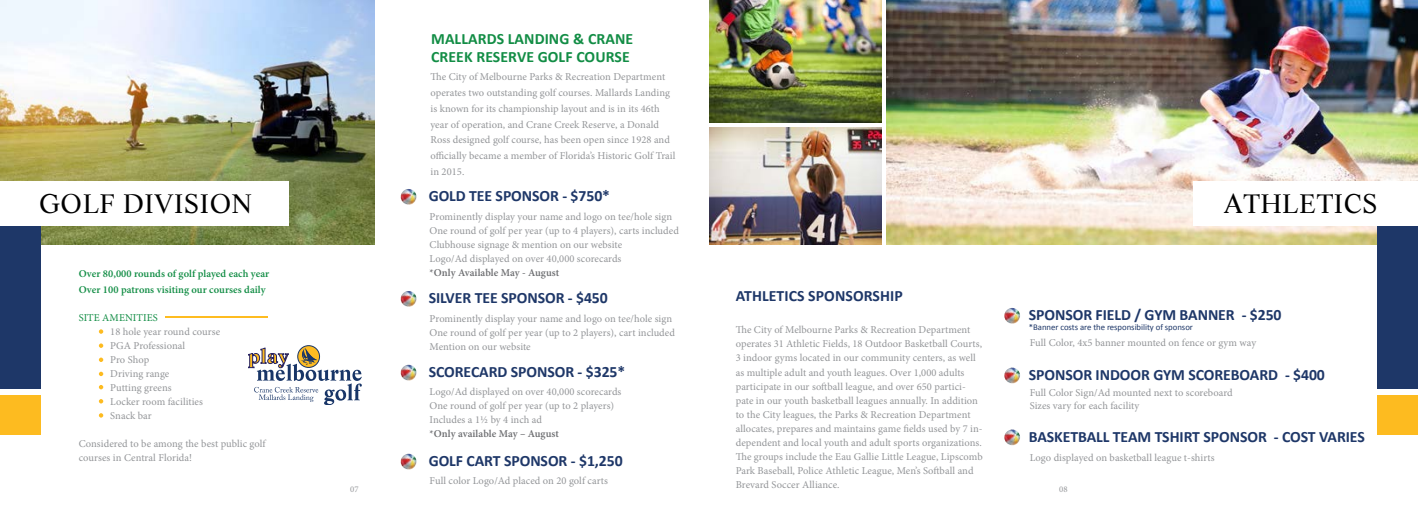
<style>
.page{position:relative;width:1418px;height:520px;background:#fff}
.page>*{position:absolute;margin:0;border:0;box-sizing:border-box;transform-origin:0 0}
.t1{font:26.25px "Life";letter-spacing:.025em;color:#000}
.t2{font:700 15.75px "Calibri";letter-spacing:-.005em;color:#1e3768}
.t3{font:700 15.75px/17.5px "Calibri";letter-spacing:.005em;color:#128d45}
.t4{font:10.5px/14px "Minion Pro";letter-spacing:.005em;color:#939598}
.t5{font:600 10.5px/15.8px "Minion Pro";letter-spacing:.005em;color:#128d45}
.t6{font:600 10.5px "Minion Pro";letter-spacing:.005em;color:#6d6e71}
.t7{font:10.5px "Minion Pro";letter-spacing:.005em;color:#128d45}
.t8{font:8.75px "Calibri";letter-spacing:-.005em;color:#1e3768}
.t9{font:8.75px "Minion Pro";color:#939598}
</style>
<div class="page">
<img style="left:886px;top:0;width:532px;height:244px">
<img style="left:709px;top:127px;width:172px;height:117px">
<img style="left:709px;top:0;width:172px;height:122px">
<img style="left:0;top:0;width:375px;height:244px">
<div style="left:0;top:225px;width:41px;height:163px;background:#1e3768"></div>
<div style="left:1377px;top:225px;width:41px;height:163px;background:#1e3768"></div>
<div style="left:0;top:181px;width:288px;height:44px;background:#fff"></div>
<div style="left:1193px;top:181px;width:225px;height:44px;background:#fff"></div>
<svg style="left:99px;top:329px;width:4px;height:5px"></svg>
<svg style="left:99px;top:343px;width:4px;height:5px"></svg>
<svg style="left:99px;top:357px;width:4px;height:5px"></svg>
<svg style="left:99px;top:372px;width:4px;height:4px"></svg>
<svg style="left:99px;top:385px;width:4px;height:4px"></svg>
<svg style="left:99px;top:399px;width:4px;height:4px"></svg>
<svg style="left:99px;top:413px;width:4px;height:4px"></svg>
<hr style="left:165px;top:316px;width:103px;height:2px;background:#febc20">
<img style="left:400px;top:291px;width:16px;height:16px">
<img style="left:400px;top:189px;width:16px;height:16px">
<img style="left:400px;top:365px;width:16px;height:15px">
<img style="left:400px;top:454px;width:16px;height:15px">
<img style="left:1004px;top:308px;width:16px;height:16px">
<img style="left:1004px;top:429px;width:16px;height:16px">
<img style="left:1004px;top:367px;width:16px;height:16px">
<svg style="left:298px;top:345px;width:21px;height:22px"></svg>
<div style="left:297px;top:345px;width:23px;height:22px;border:1px solid #183567;border-radius:50%"></div>
<svg style="left:248px;top:348px;width:114px;height:57px"></svg>
<div style="left:0;top:396px;width:41px;height:39px;background:#fdbb20"></div>
<div style="left:1377px;top:396px;width:41px;height:39px;background:#fdbb20"></div>
<h2 class="t3" style="left:431px;top:30px;width:203px">MALLARDS LANDING &amp; CRANE<br>CREEK RESERVE GOLF COURSE</h2>
<p class="t4" style="left:430px;top:69px;width:246px;line-height:15.8px">The City of Melbourne Parks &amp; Recreation Department operates two outstanding golf courses. Mallards Landing is known for its championship layout and is in its 46th year of operation, and Crane Creek Reserve, a Donald Ross designed golf course, has been open since 1928 and officially became a member of Florida’s Historic Golf Trail in 2015.</p>
<h2 class="t2" style="left:429px;top:186px;width:183px">GOLD TEE SPONSOR - $750*</h2>
<h1 class="t1" style="left:39px;top:188px;width:214px">GOLF DIVISION</h1>
<h1 class="t1" style="left:1224px;top:188px;width:155px">ATHLETICS</h1>
<p class="t4" style="left:430px;top:209px;width:251px">Prominently display your name and logo on tee/hole sign One round of golf per year (up to 4 players), carts included Clubhouse signage &amp; mention on our website<br>Logo/Ad displayed on over 40,000 scorecards</p>
<p class="t6" style="left:430px;top:265px;width:131px">*Only Available May - August</p>
<p class="t5" style="left:79px;top:265px;width:192px">Over 80,000 rounds of golf played each year<br>Over 100 patrons visiting our courses daily</p>
<p class="t7" style="left:79px;top:310px;width:80px">SITE AMENITIES</p>
<p class="t4" style="left:110px;top:324px;width:111px">18 hole year round course<br>PGA Professional<br>Pro Shop<br>Driving range<br>Putting greens<br>Locker room facilities<br>Snack bar</p>
<p class="t4" style="left:79px;top:436px;width:188px">Considered to be among the best public golf courses in Central Florida!</p>
<h2 class="t2" style="left:735px;top:286px;width:168px">ATHLETICS SPONSORSHIP</h2>
<p class="t4" style="left:735px;top:323px;width:248px">The City of Melbourne Parks &amp; Recreation Department operates 31 Athletic Fields, 18 Outdoor Basketball Courts, 3 indoor gyms located in our community centers, as well as multiple adult and youth leagues. Over 1,000 adults participate in our softball league, and over 650 partici&shy;pate in our youth basketball leagues annually. In addition to the City leagues, the Parks &amp; Recreation Department allocates, prepares and maintains game fields used by 7 in&shy;dependent and local youth and adult sports organizations.<br>The groups include the Eau Gallie Little League, Lipscomb Park Baseball, Police Athletic League, Men’s Softball and Brevard Soccer Alliance.</p>
<h2 class="t2" style="left:429px;top:288px;width:181px">SILVER TEE SPONSOR - $450</h2>
<h2 class="t2" style="left:1029px;top:304px;width:254px">SPONSOR FIELD / GYM BANNER - $250</h2>
<p class="t8" style="left:1029px;top:321px;width:166px">*Banner costs are the responsibility of sponsor</p>
<p class="t4" style="left:430px;top:311px;width:247px">Prominently display your name and logo on tee/hole sign<br>One round of golf per year (up to 2 players), cart included<br>Mention on our website</p>
<p class="t4" style="left:1029px;top:336px;width:228px">Full Color, 4x5 banner mounted on fence or gym way</p>
<h2 class="t2" style="left:429px;top:361px;width:198px">SCORECARD SPONSOR - $325*</h2>
<h2 class="t2" style="left:1029px;top:364px;width:297px">SPONSOR INDOOR GYM SCOREBOARD - $400</h2>
<p class="t4" style="left:430px;top:385px;width:193px">Logo/Ad displayed on over 40,000 scorecards<br>One round of golf per year (up to 2 players)<br>Includes a 1½ by 4 inch ad</p>
<p class="t6" style="left:430px;top:427px;width:131px">*Only available May – August</p>
<p class="t4" style="left:430px;top:474px;width:180px">Full color Logo/Ad placed on 20 golf carts</p>
<p class="t4" style="left:1029px;top:387px;width:204px;line-height:12.2px">Full Color Sign/Ad mounted next to scoreboard<br>Sizes vary for each facility</p>
<h2 class="t2" style="left:1029px;top:426px;width:337px">BASKETBALL TEAM TSHIRT SPONSOR - COST VARIES</h2>
<p class="t4" style="left:1029px;top:450px;width:186px">Logo displayed on basketball league t-shirts</p>
<h2 class="t2" style="left:429px;top:450px;width:195px">GOLF CART SPONSOR - $1,250</h2>
<p class="t9" style="left:350px;top:483px;width:10px">07</p>
<p class="t9" style="left:1059px;top:483px;width:10px">08</p>
</div>
